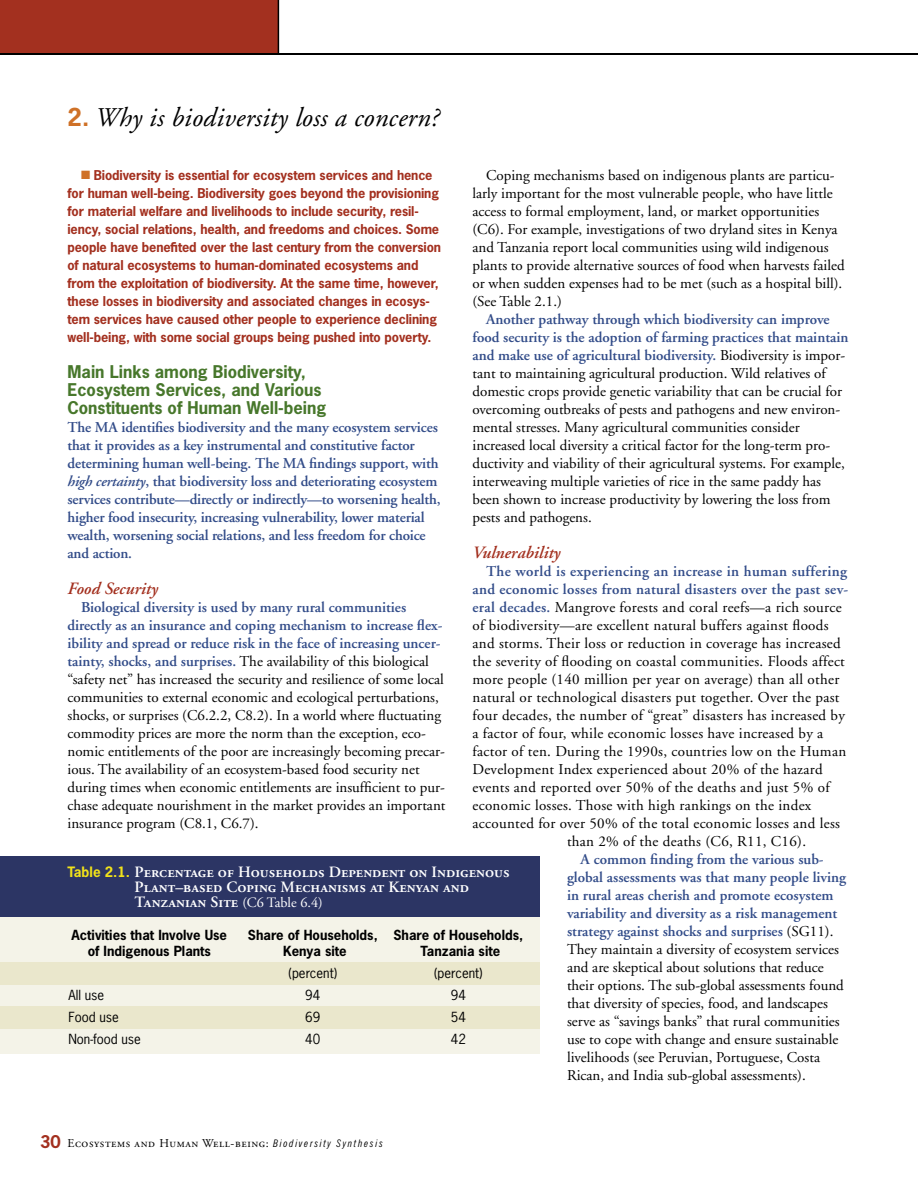
<style>
.page{position:relative;width:918px;height:1188px;background:#fff}
.page>*{position:absolute;margin:0;border:0;box-sizing:border-box;transform-origin:0 0}
.BODY_TEXT{font:italic 27px "Adobe Garamond";letter-spacing:.01em;color:#000}
._3rd_LEVEL_HEAD{font:italic 600 17.25px "Adobe Garamond";color:#a3301f}
.HEAD{font:700 16.5px/18px "News Gothic Std";color:#47772b}
.t1{font:15.75px/15px "Adobe Garamond Semibold SC";color:#fff}
.BODY_TEXT-2{font:15px/18px "Adobe Garamond";color:#000}
.BODY_TEXT-3{font:15px "Adobe Garamond";letter-spacing:.02em;color:#000}
.BODY_TEXT-4{font:600 15px/18px "Adobe Garamond";letter-spacing:-.01em;color:#324c89}
.BODY_TEXT-5{font:600 15px "Adobe Garamond";letter-spacing:.02em;color:#324c89}
.BODY_TEXT-6{font:600 15px "Adobe Garamond";letter-spacing:.025em;color:#324c89}
.TABLE_Copy{font:700 13.2px "News Gothic Std";color:#000}
.TABLE_Copy-2{font:13.2px "News Gothic Std";color:#000}
.KEY_QUESTION_Openers{font:700 12.75px/18px "News Gothic Std";letter-spacing:-.01em;color:#a3301f}
.t2{font:12px "Adobe Garamond Regular SC";letter-spacing:.05em;color:#000}
.s1{font-family:"News Gothic Std";font-weight:700;font-style:normal;font-size:23.25px;color:#cf7127}
.s2{font-weight:600;color:#324c89}
.s3{color:#cf7127}
.s4{font-style:italic}
.s5{font-family:"News Gothic Std";font-weight:700;font-size:13.5px;color:#f1e21a}
.s6{font-family:"Adobe Garamond";font-size:14.25px}
.s7{font-family:"News Gothic Std";font-weight:700;font-size:16.5px;color:#a3301f}
.s8{font-family:"News Gothic BT";font-style:italic;font-stretch:condensed;font-size:10.5px}
</style>
<div class="page">
<div style="left:0;top:0;width:278px;height:54px;background:#a3301f"></div>
<hr style="left:278px;top:0;width:1px;height:54px;background:#000">
<hr style="left:0;top:53px;width:918px;height:1px;background:#000">
<div style="left:0;top:880px;width:540px;height:174px;background:#f4f3e8"></div>
<div style="left:0;top:856px;width:540px;height:61px;background:#2c3564"></div>
<div style="left:0;top:963px;width:540px;height:22px;background:#eae7cc"></div>
<div style="left:0;top:1006px;width:540px;height:22px;background:#eae7cc"></div>
<p class="BODY_TEXT" style="left:68px;top:103px;width:373px"><span class="s1">2.</span> Why is biodiversity loss a concern?</p>
<p class="BODY_TEXT-2" style="left:472px;top:167px;width:374px;text-indent:14px">Coping mechanisms based on indigenous plants are particu&shy;larly important for the most vulnerable people, who have little access to formal employment, land, or market opportunities (C6). For example, investigations of two dryland sites in Kenya and Tanzania report local communities using wild indigenous plants to provide alternative sources of food when harvests failed or when sudden expenses had to be met (such as a hospital bill). (See Table 2.1.)</p>
<p class="BODY_TEXT-2" style="left:472px;top:311px;width:377px;text-indent:14px"><span class="s2">Another pathway through which biodiversity can improve food security is the adoption of farming practices that maintain and make use of agricultural biodiversity.</span> Biodiversity is impor&shy;tant to maintaining agricultural production. Wild relatives of domestic crops provide genetic variability that can be crucial for overcoming outbreaks of pests and pathogens and new environ&shy;mental stresses. Many agricultural communities consider increased local diversity a critical factor for the long-term pro&shy;ductivity and viability of their agricultural systems. For example, interweaving multiple varieties of rice in the same paddy has been shown to increase productivity by lowering the loss from pests and pathogens.</p>
<p class="_3rd_LEVEL_HEAD" style="left:472px;top:543px;width:90px">Vulnerability</p>
<p class="BODY_TEXT-6" style="left:486px;top:563px;width:363px">The world is experiencing an increase in human suffering</p>
<p class="BODY_TEXT-5" style="left:472px;top:581px;width:377px">and economic losses from natural disasters over the past sev-</p>
<p class="BODY_TEXT-3" style="left:472px;top:599px;width:371px"><span class="s2">eral decades.</span> Mangrove forests and coral reefs—a rich source</p>
<p class="BODY_TEXT-3" style="left:472px;top:617px;width:358px">of biodiversity—are excellent natural buffers against floods</p>
<p class="BODY_TEXT-3" style="left:472px;top:635px;width:370px">and storms. Their loss or reduction in coverage has increased</p>
<p class="BODY_TEXT-3" style="left:472px;top:653px;width:374px">the severity of flooding on coastal communities. Floods affect</p>
<p class="BODY_TEXT-3" style="left:472px;top:671px;width:368px">more people (140 million per year on average) than all other</p>
<p class="BODY_TEXT-3" style="left:472px;top:689px;width:369px">natural or technological disasters put together. Over the past</p>
<p class="BODY_TEXT-3" style="left:472px;top:707px;width:374px">four decades, the number of “great” disasters has increased by</p>
<p class="BODY_TEXT-3" style="left:472px;top:725px;width:352px">a factor of four, while economic losses have increased by a</p>
<p class="BODY_TEXT-3" style="left:472px;top:743px;width:375px">factor of ten. During the 1990s, countries low on the Human</p>
<p class="BODY_TEXT-3" style="left:472px;top:761px;width:352px">Development Index experienced about 20% of the hazard</p>
<p class="BODY_TEXT-3" style="left:472px;top:779px;width:359px">events and reported over 50% of the deaths and just 5% of</p>
<p class="BODY_TEXT-3" style="left:472px;top:797px;width:340px">economic losses. Those with high rankings on the index</p>
<p class="BODY_TEXT-3" style="left:472px;top:815px;width:369px">accounted for over 50% of the total economic losses and less</p>
<p class="BODY_TEXT-3" style="left:567px;top:833px;width:241px">than 2% of the deaths (C6, R11, C16).</p>
<p class="BODY_TEXT-2" style="left:567px;top:851px;width:281px;text-indent:14px"><span class="s2">A common finding from the various sub&shy;global assessments was that many people living in rural areas cherish and promote ecosystem variability and diversity as a risk management strategy against shocks and surprises</span> (SG11).<br>They maintain a diversity of ecosystem services and are skeptical about solutions that reduce their options. The sub-global assessments found that diversity of species, food, and landscapes serve as “savings banks” that rural communities use to cope with change and ensure sustainable livelihoods (see Peruvian, Portuguese, Costa Rican, and India sub-global assessments).</p>
<p class="KEY_QUESTION_Openers" style="left:68px;top:166px;width:375px;text-indent:14px"><span class="s3">■</span> Biodiversity is essential for ecosystem services and hence for human well-being. Biodiversity goes beyond the provisioning for material welfare and livelihoods to include security, resil&shy;iency, social relations, health, and freedoms and choices. Some people have benefited over the last century from the conversion of natural ecosystems to human-dominated ecosystems and from the exploitation of biodiversity. At the same time, however, these losses in biodiversity and associated changes in ecosys&shy;tem services have caused other people to experience declining well-being, with some social groups being pushed into poverty.</p>
<p class="HEAD" style="left:68px;top:362px;width:260px">Main Links among Biodiversity,<br>Ecosystem Services, and Various<br>Constituents of Human Well-being</p>
<p class="BODY_TEXT-4" style="left:68px;top:419px;width:375px">The MA identifies biodiversity and the many ecosystem services that it provides as a key instrumental and constitutive factor determining human well-being. The MA findings support, with <span class="s4">high certainty</span>, that biodiversity loss and deteriorating ecosystem services contribute—directly or indirectly—to worsening health, higher food insecurity, increasing vulnerability, lower material wealth, worsening social relations, and less freedom for choice and action.</p>
<p class="_3rd_LEVEL_HEAD" style="left:68px;top:579px;width:92px">Food Security</p>
<p class="BODY_TEXT-2" style="left:68px;top:599px;width:379px;text-indent:14px"><span class="s2">Biological diversity is used by many rural communities directly as an insurance and coping mechanism to increase flex&shy;ibility and spread or reduce risk in the face of increasing uncer&shy;tainty, shocks, and surprises.</span> The availability of this biological “safety net” has increased the security and resilience of some local communities to external economic and ecological perturbations, shocks, or surprises (C6.2.2, C8.2). In a world where fluctuating commodity prices are more the norm than the exception, eco&shy;nomic entitlements of the poor are increasingly becoming precar&shy;ious. The availability of an ecosystem-based food security net during times when economic entitlements are insufficient to pur&shy;chase adequate nourishment in the market provides an important insurance program (C8.1, C6.7).</p>
<p class="t1" style="left:135px;top:865px;width:377px;text-indent:-67px"><span class="s5">Table 2.1.</span> Percentage of Households Dependent on Indigenous<br>Plant–based Coping Mechanisms at Kenyan and<br>Tanzanian Site <span class="s6">(C6 Table 6.4)</span></p>
<p class="TABLE_Copy" style="left:72px;top:926px;width:157px">Activities that Involve Use</p>
<p class="TABLE_Copy" style="left:248px;top:926px;width:277px">Share of Households, Share of Households,</p>
<p class="TABLE_Copy" style="left:88px;top:942px;width:125px">of Indigenous Plants</p>
<p class="TABLE_Copy" style="left:283px;top:942px;width:65px">Kenya site</p>
<p class="TABLE_Copy" style="left:421px;top:942px;width:81px">Tanzania site</p>
<p class="TABLE_Copy-2" style="left:289px;top:964px;width:50px">(percent)</p>
<p class="TABLE_Copy-2" style="left:434px;top:964px;width:50px">(percent)</p>
<p class="TABLE_Copy-2" style="left:68px;top:987px;width:37px">All use</p>
<p class="TABLE_Copy-2" style="left:305px;top:987px;width:17px">94</p>
<p class="TABLE_Copy-2" style="left:451px;top:987px;width:17px">94</p>
<p class="TABLE_Copy-2" style="left:68px;top:1009px;width:52px">Food use</p>
<p class="TABLE_Copy-2" style="left:305px;top:1009px;width:17px">69</p>
<p class="TABLE_Copy-2" style="left:451px;top:1009px;width:17px">54</p>
<p class="TABLE_Copy-2" style="left:68px;top:1031px;width:74px">Non-food use</p>
<p class="TABLE_Copy-2" style="left:305px;top:1031px;width:17px">40</p>
<p class="TABLE_Copy-2" style="left:451px;top:1031px;width:17px">42</p>
<p class="t2" style="left:40px;top:1137px;width:344px"><span class="s7">30</span> Ecosystems and Human Well-being: <span class="s8">Biodiversity Synthesis</span></p>
</div>
